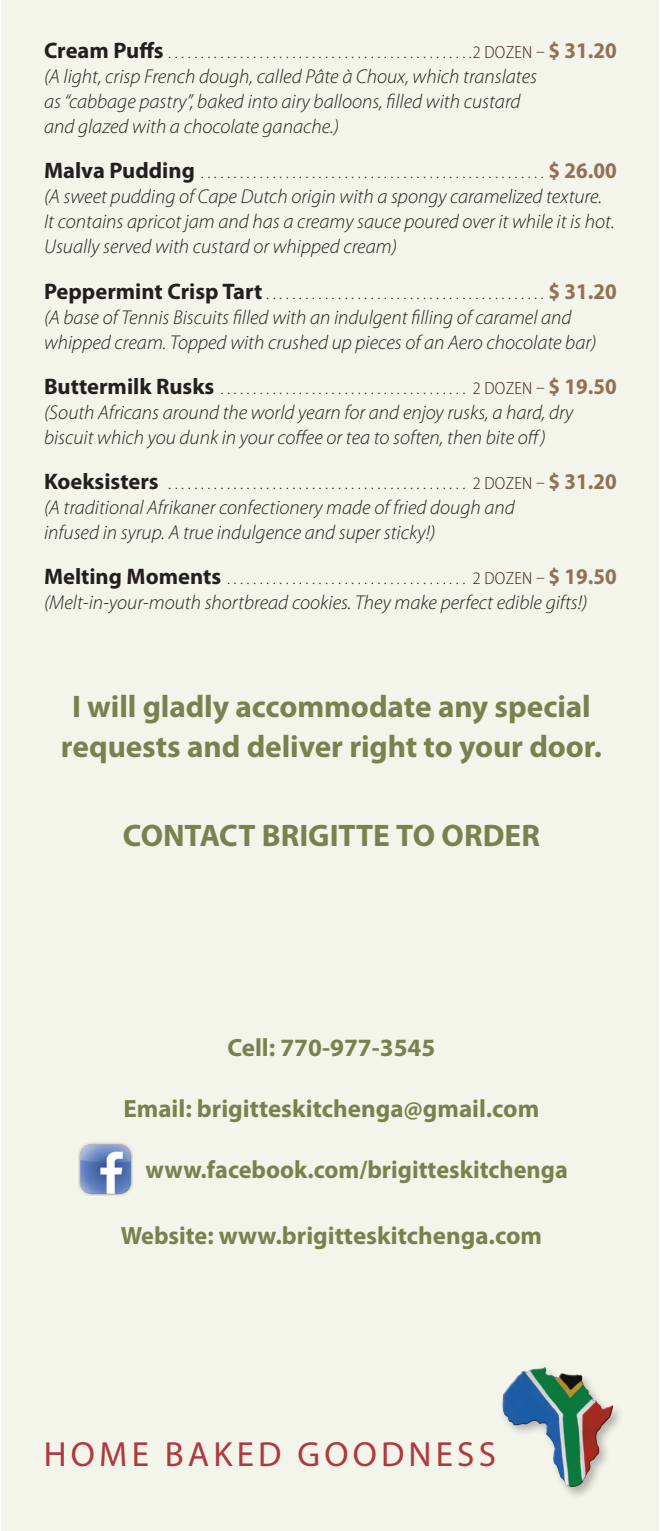
<style>
.page{position:relative;width:660px;height:1531px;background:#fff}
.page>*{position:absolute;margin:0;border:0;box-sizing:border-box;transform-origin:0 0}
.t1{font:35px "Myriad Pro";letter-spacing:.12em;color:#b03840}
.Contact_A{font:700 31.25px/40px "Myriad Pro";letter-spacing:-.005em;color:#79824e;text-align:center}
.Contact_C{font:700 25px "Myriad Pro";color:#79824e}
.Body_italic{font:italic 300 20px/25px "Myriad Pro";color:#231f20}
.Head_B{font:300 semi-condensed 17.5px "Myriad Pro";letter-spacing:.02em;color:#361d0d}
.s1{font-weight:700;font-stretch:normal;font-size:22.5px;color:#231f20}
.s2{font-weight:700;font-size:22.5px;color:#917158}
</style>
<div class="page">
<div style="left:1px;top:0;width:657px;height:1531px;background:#f3f4ea"></div>
<div style="left:501px;top:1365px;width:112px;height:120px;background:#fff;opacity:.54"></div>
<div style="left:503px;top:1366px;width:110px;height:122px;background:#231f20;opacity:.62"></div>
<img style="left:79px;top:1142px;width:53px;height:54px">
<p class="Head_B" style="left:44px;top:42px;width:573px"><span class="s1">Cream Puffs</span> . . . . . . . . . . . . . . . . . . . . . . . . . . . . . . . . . . . . . . . . . . . . . . 2 DOZEN – <span class="s2">$ 31.20</span></p>
<p class="Body_italic" style="left:44px;top:64px;width:494px">(A light, crisp French dough, called Pâte à Choux, which translates as “cabbage pastry”, baked into airy balloons, filled with custard and glazed with a chocolate ganache.)</p>
<p class="Head_B" style="left:44px;top:162px;width:573px"><span class="s1">Malva Pudding</span> . . . . . . . . . . . . . . . . . . . . . . . . . . . . . . . . . . . . . . . . . . . . . . . . . . . . <span class="s2">$ 26.00</span></p>
<p class="Body_italic" style="left:44px;top:184px;width:571px">(A sweet pudding of Cape Dutch origin with a spongy caramelized texture.<br>It contains apricot jam and has a creamy sauce poured over it while it is hot.<br>Usually served with custard or whipped cream)</p>
<p class="Head_B" style="left:44px;top:282px;width:573px"><span class="s1">Peppermint Crisp Tart</span> . . . . . . . . . . . . . . . . . . . . . . . . . . . . . . . . . . . . . . . . . . <span class="s2">$ 31.20</span></p>
<p class="Body_italic" style="left:44px;top:304px;width:553px">(A base of Tennis Biscuits filled with an indulgent filling of caramel and whipped cream. Topped with crushed up pieces of an Aero chocolate bar)</p>
<p class="Head_B" style="left:44px;top:378px;width:573px"><span class="s1">Buttermilk Rusks</span> . . . . . . . . . . . . . . . . . . . . . . . . . . . . . . . . . . . . . . 2 DOZEN – <span class="s2">$ 19.50</span></p>
<p class="Body_italic" style="left:44px;top:400px;width:530px">(South Africans around the world yearn for and enjoy rusks, a hard, dry biscuit which you dunk in your coffee or tea to soften, then bite off)</p>
<p class="Head_B" style="left:44px;top:473px;width:573px"><span class="s1">Koeksisters</span> . . . . . . . . . . . . . . . . . . . . . . . . . . . . . . . . . . . . . . . . . . . . . . 2 DOZEN – <span class="s2">$ 31.20</span></p>
<p class="Body_italic" style="left:44px;top:495px;width:472px">(A traditional Afrikaner confectionery made of fried dough and infused in syrup. A true indulgence and super sticky!)</p>
<p class="Head_B" style="left:44px;top:568px;width:573px"><span class="s1">Melting Moments</span> . . . . . . . . . . . . . . . . . . . . . . . . . . . . . . . . . . . . . 2 DOZEN – <span class="s2">$ 19.50</span></p>
<p class="Body_italic" style="left:44px;top:590px;width:544px">(Melt-in-your-mouth shortbread cookies. They make perfect edible gifts!)</p>
<p class="Contact_A" style="left:61px;top:685px;width:542px">I will gladly accommodate any special requests and deliver right to your door.</p>
<p class="Contact_A" style="left:123px;top:815px;width:418px">CONTACT BRIGITTE TO ORDER</p>
<p class="Contact_C" style="left:227px;top:1031px;width:209px">Cell: 770-977-3545</p>
<p class="Contact_C" style="left:123px;top:1092px;width:417px">Email: brigitteskitchenga@gmail.com</p>
<p class="Contact_C" style="left:145px;top:1153px;width:423px">www.facebook.com/brigitteskitchenga</p>
<p class="Contact_C" style="left:121px;top:1219px;width:422px">Website: www.brigitteskitchenga.com</p>
<p class="t1" style="left:44px;top:1433px;width:453px">HOME BAKED GOODNESS</p>
</div>
